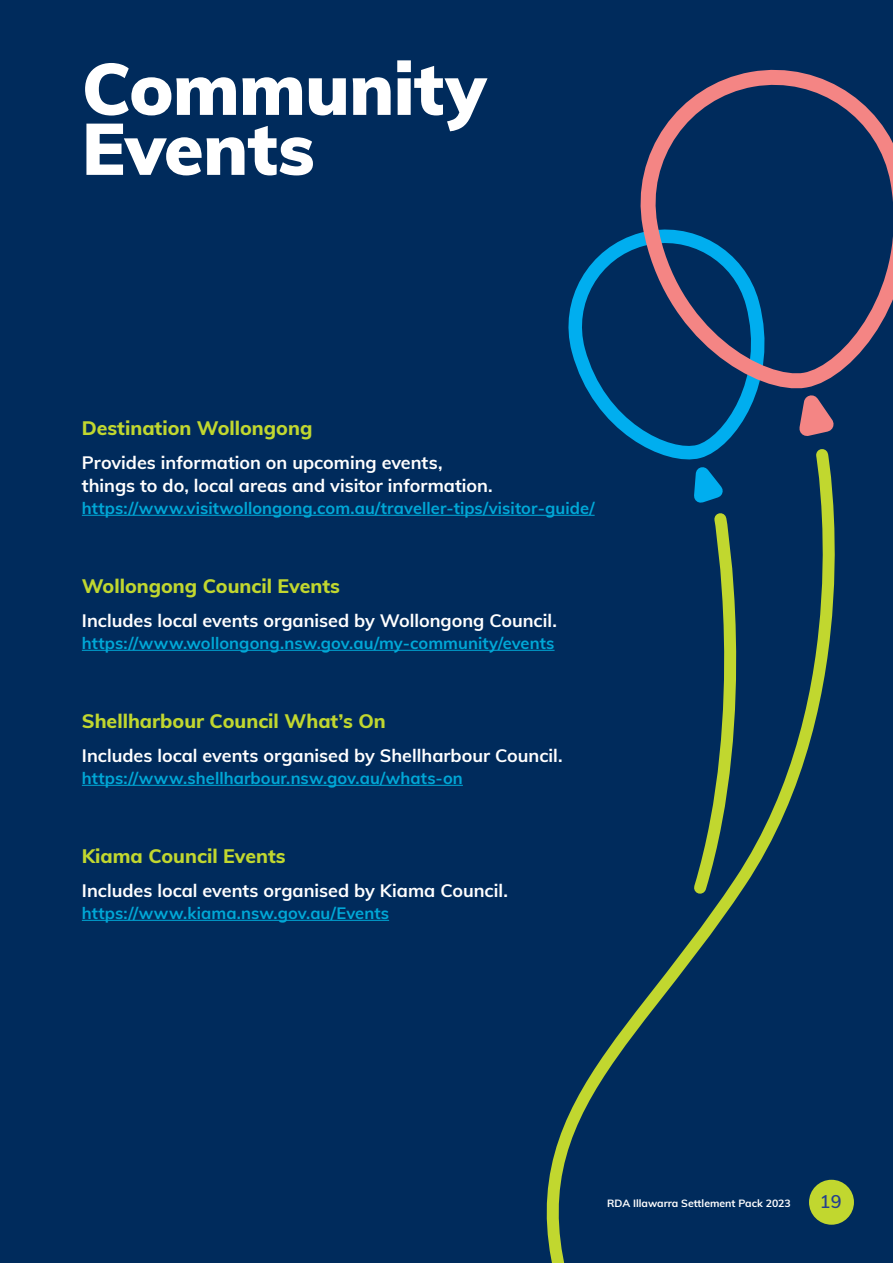
<style>
.page{position:relative;width:893px;height:1263px;background:#002b5c}
.page>*{position:absolute;margin:0;border:0;box-sizing:border-box;transform-origin:0 0}
.t1{font:900 72px/60px "Muli";letter-spacing:-.005em;color:#fff}
.t2{font:800 19.5px "Muli";color:#c1d72f}
.t3{font:700 18px/22.5px "Muli";color:#fff}
.t4{font:600 18px "Muli";color:#25408f}
.t5{font:700 16.5px "Muli";letter-spacing:.005em;color:#00a8d7}
.t6{font:700 10.5px "Muli";color:#fff}
</style>
<div class="page">
<hr style="left:82px;top:515px;width:513px;height:1px;background:#00a8d7">
<hr style="left:82px;top:650px;width:473px;height:1px;background:#00a8d7">
<hr style="left:82px;top:785px;width:381px;height:1px;background:#00a8d7">
<hr style="left:82px;top:920px;width:307px;height:1px;background:#00a8d7">
<svg style="left:565px;top:226px;width:208px;height:217px;background:#004478"></svg>
<svg style="left:638px;top:67px;width:255px;height:330px;background:#203b66"></svg>
<svg style="left:788px;top:382px;width:63px;height:61px;background:#464467"></svg>
<div style="left:490px;top:443px;width:373px;height:820px;background:#002b5c"></div>
<svg style="left:684px;top:455px;width:69px;height:448px;background:#204b58"></svg>
<h1 class="t1" style="left:82px;top:56px;width:406px">Community<br>Events</h1>
<p class="t2" style="left:82px;top:414px;width:232px">Destination Wollongong</p>
<p class="t3" style="left:82px;top:450px;width:412px">Provides information on upcoming events, things to do, local areas and visitor information.</p>
<p class="t5" style="left:82px;top:496px;width:514px">https://www.visitwollongong.com.au/traveller-tips/visitor-guide/</p>
<p class="t2" style="left:82px;top:571px;width:260px">Wollongong Council Events</p>
<p class="t3" style="left:82px;top:608px;width:476px">Includes local events organised by Wollongong Council.</p>
<p class="t5" style="left:82px;top:631px;width:474px">https://www.wollongong.nsw.gov.au/my-community/events</p>
<p class="t2" style="left:82px;top:706px;width:306px">Shellharbour Council What’s On</p>
<p class="t3" style="left:82px;top:743px;width:482px">Includes local events organised by Shellharbour Council.</p>
<p class="t5" style="left:82px;top:766px;width:382px">https://www.shellharbour.nsw.gov.au/whats-on</p>
<p class="t2" style="left:82px;top:841px;width:205px">Kiama Council Events</p>
<p class="t3" style="left:82px;top:878px;width:427px">Includes local events organised by Kiama Council.</p>
<p class="t5" style="left:82px;top:901px;width:309px">https://www.kiama.nsw.gov.au/Events</p>
<p class="t6" style="left:607px;top:1195px;width:185px">RDA Illawarra Settlement Pack 2023</p>
<p class="t4" style="left:820px;top:1189px;width:23px">19</p>
</div>
